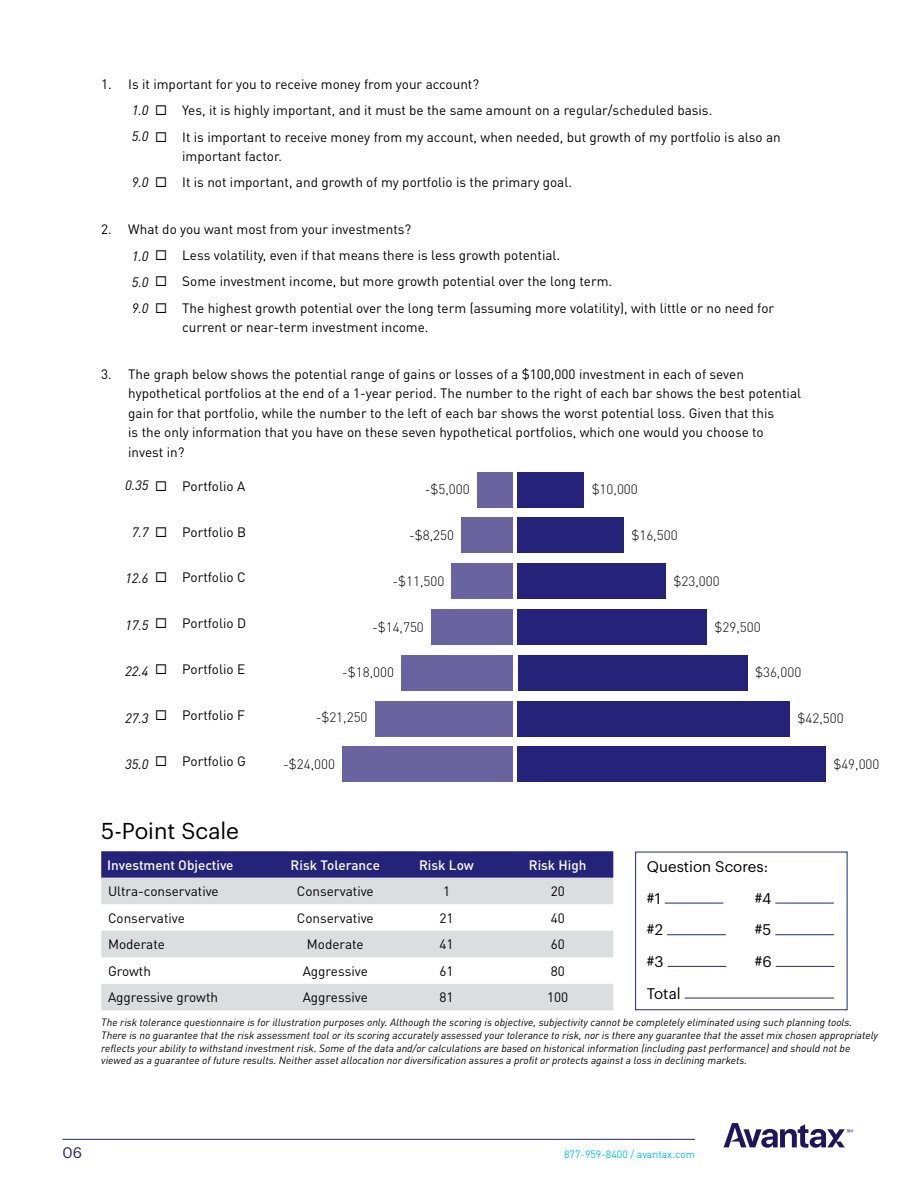
<style>
.page{position:relative;width:918px;height:1188px;background:#fff}
.page>*{position:absolute;margin:0;border:0;box-sizing:border-box;transform-origin:0 0}
.t1{font:22.5px "Graphik";color:#000}
.t2{font:15.15px/31.7px "Graphik";color:#000}
.t3{font:15px "Graphik";color:#252379}
.t4{font:13.5px/26.2px "DIN Pro";color:#000}
.t5{font:300 13.5px "DIN Pro";color:#000}
.t6{font:500 13.5px "DIN Pro";color:#fff}
.t7{font:italic 13.5px/26.2px "DIN Pro";color:#000}
.t8{font:italic 10.5px/12.6px "DIN Pro";color:#000}
.t9{font:10.5px "DIN Pro";color:#00bedf}
</style>
<div class="page">
<hr style="left:62px;top:1139px;width:633px;height:1px;background:#252379">
<svg style="left:724px;top:1123px;width:128px;height:25px"></svg>
<svg style="left:101px;top:851px;width:512px;height:27px;background:#2a287b"></svg>
<svg style="left:101px;top:878px;width:512px;height:132px;fill:#dcddde"></svg>
<div style="left:477px;top:472px;width:36px;height:35px;background:#6963a0"></div>
<div style="left:518px;top:472px;width:66px;height:35px;background:#252379"></div>
<div style="left:462px;top:518px;width:51px;height:35px;background:#6963a0"></div>
<div style="left:518px;top:518px;width:106px;height:35px;background:#252379"></div>
<div style="left:452px;top:564px;width:61px;height:35px;background:#6963a0"></div>
<div style="left:518px;top:564px;width:148px;height:35px;background:#252379"></div>
<div style="left:431px;top:609px;width:82px;height:36px;background:#6963a0"></div>
<div style="left:518px;top:609px;width:189px;height:36px;background:#252379"></div>
<div style="left:402px;top:655px;width:111px;height:36px;background:#6963a0"></div>
<div style="left:518px;top:655px;width:230px;height:36px;background:#252379"></div>
<div style="left:375px;top:701px;width:138px;height:35px;background:#6963a0"></div>
<div style="left:518px;top:701px;width:272px;height:35px;background:#252379"></div>
<div style="left:343px;top:747px;width:170px;height:35px;background:#6963a0"></div>
<div style="left:518px;top:747px;width:308px;height:35px;background:#252379"></div>
<hr style="left:665px;top:903px;width:58px;height:1px;background:#252379">
<hr style="left:775px;top:903px;width:59px;height:1px;background:#252379">
<hr style="left:667px;top:934px;width:59px;height:1px;background:#252379">
<hr style="left:775px;top:934px;width:59px;height:1px;background:#252379">
<hr style="left:668px;top:966px;width:58px;height:1px;background:#252379">
<hr style="left:776px;top:966px;width:58px;height:1px;background:#252379">
<hr style="left:685px;top:998px;width:149px;height:1px;background:#252379">
<div style="left:635px;top:852px;width:212px;height:158px;border:1px solid #252379"></div>
<p class="t4" style="left:182px;top:70px;width:600px;text-indent:-81px">1. Is it important for you to receive money from your account?<br>Yes, it is highly important, and it must be the same amount on a regular/scheduled basis.<br>It is important to receive money from my account, when needed, but growth of my portfolio is also an</p>
<p class="t4" style="left:182px;top:142px;width:391px">important factor.<br>It is not important, and growth of my portfolio is the primary goal.</p>
<p class="t4" style="left:182px;top:215px;width:593px;text-indent:-81px">2. What do you want most from your investments?<br>Less volatility, even if that means there is less growth potential.<br>Some investment income, but more growth potential over the long term.<br>The highest growth potential over the long term (assuming more volatility), with little or no need for</p>
<p class="t4" style="left:182px;top:313px;width:248px">current or near-term investment income.</p>
<p class="t4" style="left:128px;top:363px;width:674px;line-height:19.5px;text-indent:-27px">3. The graph below shows the potential range of gains or losses of a $100,000 investment in each of seven hypothetical portfolios at the end of a 1-year period. The number to the right of each bar shows the best potential gain for that portfolio, while the number to the left of each bar shows the worst potential loss. Given that this<br>is the only information that you have on these seven hypothetical portfolios, which one would you choose to invest in?</p>
<p class="t4" style="left:182px;top:472px;width:65px">Portfolio A</p>
<p class="t4" style="left:182px;top:518px;width:65px">Portfolio B</p>
<p class="t4" style="left:182px;top:564px;width:65px">Portfolio C</p>
<p class="t4" style="left:182px;top:609px;width:65px">Portfolio D</p>
<p class="t4" style="left:182px;top:655px;width:64px">Portfolio E</p>
<p class="t4" style="left:182px;top:701px;width:64px">Portfolio F</p>
<p class="t4" style="left:182px;top:747px;width:65px">Portfolio G</p>
<p class="t7" style="left:132px;top:96px;width:18px">1.0<br>5.0</p>
<p class="t7" style="left:132px;top:169px;width:18px">9.0</p>
<p class="t7" style="left:132px;top:242px;width:18px;text-align:justify">1.0<br>5.0<br>9.0</p>
<p class="t7" style="left:125px;top:471px;width:25px">0.35</p>
<p class="t7" style="left:132px;top:518px;width:18px">7.7</p>
<p class="t7" style="left:125px;top:564px;width:25px">12.6</p>
<p class="t7" style="left:125px;top:611px;width:25px">17.5</p>
<p class="t7" style="left:125px;top:657px;width:25px">22.4</p>
<p class="t7" style="left:125px;top:704px;width:25px">27.3</p>
<p class="t7" style="left:125px;top:750px;width:25px">35.0</p>
<p class="t5" style="left:425px;top:479px;width:46px">-$5,000</p>
<p class="t5" style="left:592px;top:479px;width:48px">$10,000</p>
<p class="t5" style="left:409px;top:525px;width:46px">-$8,250</p>
<p class="t5" style="left:632px;top:525px;width:48px">$16,500</p>
<p class="t5" style="left:392px;top:571px;width:53px">-$11,500</p>
<p class="t5" style="left:674px;top:571px;width:48px">$23,000</p>
<p class="t5" style="left:372px;top:616px;width:53px">-$14,750</p>
<p class="t5" style="left:715px;top:616px;width:48px">$29,500</p>
<p class="t5" style="left:342px;top:662px;width:53px">-$18,000</p>
<p class="t5" style="left:755px;top:662px;width:48px">$36,000</p>
<p class="t5" style="left:316px;top:707px;width:53px">-$21,250</p>
<p class="t5" style="left:798px;top:708px;width:48px">$42,500</p>
<p class="t5" style="left:283px;top:754px;width:53px">-$24,000</p>
<p class="t5" style="left:833px;top:754px;width:48px">$49,000</p>
<h1 class="t1" style="left:101px;top:813px;width:139px">5-Point Scale</h1>
<p class="t6" style="left:107px;top:854px;width:128px">Investment Objective</p>
<p class="t6" style="left:291px;top:854px;width:91px">Risk Tolerance</p>
<p class="t6" style="left:419px;top:854px;width:56px">Risk Low</p>
<p class="t6" style="left:529px;top:854px;width:59px">Risk High</p>
<p class="t4" style="left:108px;top:877px;width:112px">Ultra-conservative</p>
<p class="t4" style="left:297px;top:877px;width:78px">Conservative</p>
<p class="t4" style="left:443px;top:877px;width:9px">1</p>
<p class="t4" style="left:551px;top:877px;width:16px">20</p>
<p class="t4" style="left:108px;top:904px;width:78px">Conservative</p>
<p class="t4" style="left:297px;top:904px;width:78px">Conservative</p>
<p class="t4" style="left:439px;top:904px;width:16px">21</p>
<p class="t4" style="left:551px;top:904px;width:16px">40</p>
<p class="t4" style="left:108px;top:930px;width:58px">Moderate</p>
<p class="t4" style="left:307px;top:930px;width:58px">Moderate</p>
<p class="t4" style="left:439px;top:930px;width:16px">41</p>
<p class="t4" style="left:551px;top:930px;width:16px">60</p>
<p class="t4" style="left:108px;top:957px;width:44px">Growth</p>
<p class="t4" style="left:303px;top:957px;width:67px">Aggressive</p>
<p class="t4" style="left:439px;top:957px;width:16px">61</p>
<p class="t4" style="left:551px;top:957px;width:16px">80</p>
<p class="t4" style="left:108px;top:983px;width:112px">Aggressive growth</p>
<p class="t4" style="left:303px;top:983px;width:67px">Aggressive</p>
<p class="t4" style="left:439px;top:983px;width:16px">81</p>
<p class="t4" style="left:547px;top:983px;width:23px">100</p>
<p class="t2" style="left:647px;top:849px;width:123px">Question Scores: #1</p>
<p class="t2" style="left:755px;top:881px;width:18px">#4</p>
<p class="t2" style="left:647px;top:913px;width:18px">#2</p>
<p class="t2" style="left:755px;top:913px;width:18px">#5</p>
<p class="t2" style="left:647px;top:944px;width:18px">#3</p>
<p class="t2" style="left:755px;top:944px;width:18px">#6</p>
<p class="t2" style="left:647px;top:976px;width:35px">Total</p>
<p class="t8" style="left:101px;top:1016px;width:778px">The risk tolerance questionnaire is for illustration purposes only. Although the scoring is objective, subjectivity cannot be completely eliminated using such planning tools.<br>There is no guarantee that the risk assessment tool or its scoring accurately assessed your tolerance to risk, nor is there any guarantee that the asset mix chosen appropriately reflects your ability to withstand investment risk. Some of the data and/or calculations are based on historical information (including past performance) and should not be viewed as a guarantee of future results. Neither asset allocation nor diversification assures a profit or protects against a loss in declining markets.</p>
<p class="t3" style="left:62px;top:1141px;width:21px">06</p>
<p class="t9" style="left:564px;top:1146px;width:132px">877-959-8400 / avantax.com</p>
</div>
